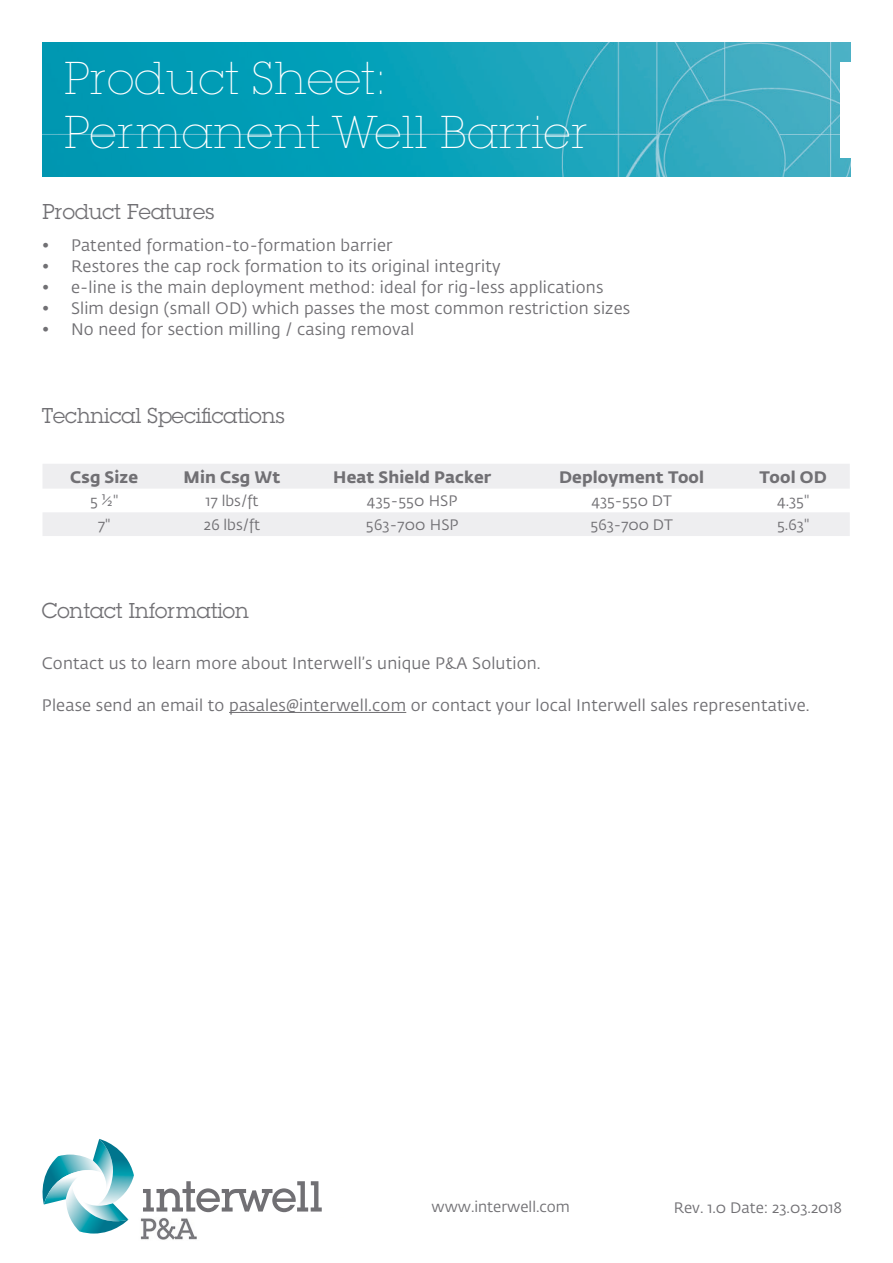
<style>
.page{position:relative;width:893px;height:1263px;background:#fff}
.page>*{position:absolute;margin:0;border:0;box-sizing:border-box;transform-origin:0 0}
.t1{font:200 45px/54px "Lubalin Graph Std";letter-spacing:.01em;color:#fff}
.tekst{font:21px "Lubalin Graph Std";color:#717074}
.t2{font:16.5px "Fedra Sans Std";letter-spacing:.01em;color:#717074}
.t3{font:700 16.5px "Fedra Sans Std";letter-spacing:.01em;color:#717074}
.tekst-2{font:15px "Fedra Sans Std";color:#717074}
.tables{font:15px "Fedra Sans Std";color:#717074}
</style>
<div class="page">
<svg style="left:143px;top:1181px;width:179px;height:31px"></svg>
<img style="left:42px;top:1154px;width:51px;height:50px">
<img style="left:93px;top:1150px;width:3px;height:20px">
<img style="left:96px;top:1139px;width:38px;height:50px">
<img style="left:66px;top:1184px;width:62px;height:49px">
<img style="left:77px;top:1200px;width:51px;height:21px">
<img style="left:44px;top:1170px;width:56px;height:34px">
<img style="left:68px;top:1170px;width:15px;height:5px">
<img style="left:43px;top:43px;width:807px;height:133px">
<svg style="left:43px;top:464px;width:807px;height:72px;fill:#eeeef0"></svg>
<div style="left:840px;top:62px;width:20px;height:96px;background:#fff"></div>
<hr style="left:229px;top:712px;width:177px;height:1px;background:#717074">
<img style="left:140px;top:1218px;width:57px;height:22px">
<p class="t1" style="left:64px;top:52px;width:524px">Product Sheet:<br>Permanent Well Barrier</p>
<p class="tekst" style="left:43px;top:199px;width:173px">Product Features</p>
<p class="t2" style="left:43px;top:235px;width:352px">• Patented formation-to-formation barrier</p>
<p class="t2" style="left:43px;top:256px;width:459px">• Restores the cap rock formation to its original integrity</p>
<p class="t2" style="left:43px;top:277px;width:562px">• e-line is the main deployment method: ideal for rig-less applications</p>
<p class="t2" style="left:43px;top:298px;width:589px">• Slim design (small OD) which passes the most common restriction sizes</p>
<p class="t2" style="left:43px;top:319px;width:373px">• No need for section milling / casing removal</p>
<p class="tekst" style="left:42px;top:402px;width:244px">Technical Specifications</p>
<p class="t3" style="left:70px;top:466px;width:69px">Csg Size</p>
<p class="t3" style="left:183px;top:466px;width:98px">Min Csg Wt</p>
<p class="t3" style="left:333px;top:466px;width:160px">Heat Shield Packer</p>
<p class="t3" style="left:559px;top:466px;width:147px">Deployment Tool</p>
<p class="t3" style="left:760px;top:466px;width:69px">Tool OD</p>
<p class="tables" style="left:90px;top:492px;width:30px">5 ½"</p>
<p class="tables" style="left:206px;top:492px;width:54px">17 lbs/ft</p>
<p class="tekst-2" style="left:367px;top:492px;width:92px">435-550 HSP</p>
<p class="tables" style="left:591px;top:492px;width:82px">435-550 DT</p>
<p class="tables" style="left:777px;top:492px;width:34px">4.35"</p>
<p class="tables" style="left:98px;top:516px;width:14px">7"</p>
<p class="tables" style="left:204px;top:516px;width:58px">26 lbs/ft</p>
<p class="tekst-2" style="left:366px;top:516px;width:94px">563-700 HSP</p>
<p class="tables" style="left:590px;top:516px;width:84px">563-700 DT</p>
<p class="tables" style="left:777px;top:516px;width:34px">5.63"</p>
<p class="tekst" style="left:42px;top:597px;width:209px">Contact Information</p>
<p class="t2" style="left:42px;top:653px;width:500px">Contact us to learn more about Interwell’s unique P&amp;A Solution.</p>
<p class="t2" style="left:42px;top:695px;width:769px">Please send an email to pasales@interwell.com or contact your local Interwell sales representative.</p>
<p class="tekst-2" style="left:432px;top:1198px;width:140px">www.interwell.com</p>
<p class="tekst-2" style="left:674px;top:1199px;width:170px">Rev. 1.0 Date: 23.03.2018</p>
</div>
